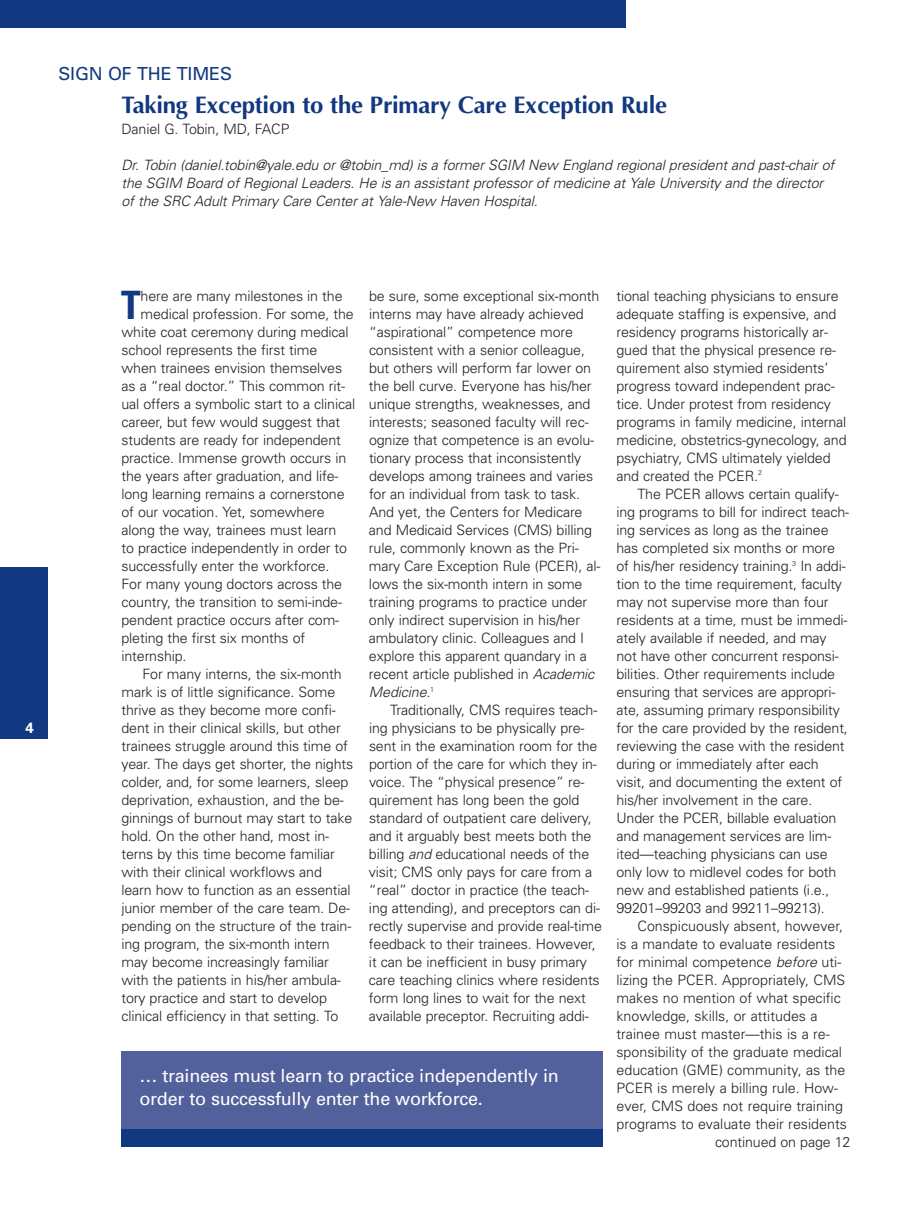
<style>
.page{position:relative;width:918px;height:1215px;background:#fff}
.page>*{position:absolute;margin:0;border:0;box-sizing:border-box;transform-origin:0 0}
.t1{font:700 condensed 39.15px "Univers";color:#113880}
.t2{font:700 24px "Optima";letter-spacing:-.01em;color:#113880}
.t3{font:18px/22.5px "Univers";letter-spacing:-.015em;color:#fff}
.t4{font:18px "Univers";letter-spacing:-.01em;color:#113880}
.t5{font:700 15px "Univers";color:#fff}
.t6{font:300 14.25px/18px "Univers";letter-spacing:-.01em;color:#231f20}
.t7{font:italic 300 14.25px/18px "Univers";letter-spacing:-.01em;color:#231f20}
.t8{font:300 7.2px "Univers";color:#231f20}
.s1{font-style:italic}
</style>
<div class="page">
<div style="left:0;top:567px;width:48px;height:171px;background:#113880"></div>
<div style="left:0;top:0;width:626px;height:27px;background:#113880"></div>
<div style="left:122px;top:1051px;width:481px;height:79px;background:#52609b"></div>
<div style="left:122px;top:1130px;width:481px;height:18px;background:#113880"></div>
<p class="t4" style="left:58px;top:67px;width:175px">SIGN OF THE TIMES</p>
<h2 class="t2" style="left:122px;top:90px;width:547px">Taking Exception to the Primary Care Exception Rule</h2>
<p class="t6" style="left:122px;top:121px;width:169px">Daniel G. Tobin, MD, FACP</p>
<p class="t7" style="left:122px;top:157px;width:714px">Dr. Tobin (daniel.tobin@yale.edu or @tobin_md) is a former SGIM New England regional president and past-chair of the SGIM Board of Regional Leaders. He is an assistant professor of medicine at Yale University and the director of the SRC Adult Primary Care Center at Yale-New Haven Hospital.</p>
<p class="t5" style="left:26px;top:722px;width:10px">4</p>
<h1 class="t1" style="left:121px;top:291px;width:21px">T</h1>
<p class="t6" style="left:141px;top:289px;width:203px">here are many milestones in the</p>
<p class="t6" style="left:141px;top:307px;width:215px">medical profession. For some, the</p>
<p class="t6" style="left:122px;top:325px;width:229px">white coat ceremony during medical</p>
<p class="t6" style="left:122px;top:343px;width:197px">school represents the first time</p>
<p class="t6" style="left:122px;top:361px;width:222px">when trainees envision themselves</p>
<p class="t6" style="left:122px;top:379px;width:225px">as a “real doctor.” This common rit-</p>
<p class="t6" style="left:122px;top:397px;width:235px">ual offers a symbolic start to a clinical</p>
<p class="t6" style="left:122px;top:415px;width:220px">career, but few would suggest that</p>
<p class="t6" style="left:122px;top:433px;width:221px">students are ready for independent</p>
<p class="t6" style="left:122px;top:451px;width:226px">practice. Immense growth occurs in</p>
<p class="t6" style="left:122px;top:469px;width:218px">the years after graduation, and life-</p>
<p class="t6" style="left:122px;top:487px;width:225px">long learning remains a cornerstone</p>
<p class="t6" style="left:122px;top:505px;width:205px">of our vocation. Yet, somewhere</p>
<p class="t6" style="left:122px;top:523px;width:217px">along the way, trainees must learn</p>
<p class="t6" style="left:122px;top:541px;width:227px">to practice independently in order to</p>
<p class="t6" style="left:121px;top:559px;width:209px">successfully enter the workforce.</p>
<p class="t6" style="left:122px;top:577px;width:222px">For many young doctors across the</p>
<p class="t6" style="left:121px;top:595px;width:222px">country, the transition to semi-inde-</p>
<p class="t6" style="left:122px;top:613px;width:219px">pendent practice occurs after com-</p>
<p class="t6" style="left:121px;top:631px;width:185px">pleting the first six months of</p>
<p class="t6" style="left:121px;top:649px;width:67px">internship.</p>
<p class="t6" style="left:142px;top:667px;width:201px">For many interns, the six-month</p>
<p class="t6" style="left:121px;top:685px;width:215px">mark is of little significance. Some</p>
<p class="t6" style="left:121px;top:703px;width:216px">thrive as they become more confi-</p>
<p class="t6" style="left:122px;top:721px;width:221px">dent in their clinical skills, but other</p>
<p class="t6" style="left:122px;top:739px;width:228px">trainees struggle around this time of</p>
<p class="t6" style="left:122px;top:757px;width:233px">year. The days get shorter, the nights</p>
<p class="t6" style="left:122px;top:775px;width:228px">colder, and, for some learners, sleep</p>
<p class="t6" style="left:122px;top:793px;width:224px">deprivation, exhaustion, and the be-</p>
<p class="t6" style="left:122px;top:811px;width:232px">ginnings of burnout may start to take</p>
<p class="t6" style="left:122px;top:829px;width:209px">hold. On the other hand, most in-</p>
<p class="t6" style="left:121px;top:847px;width:215px">terns by this time become familiar</p>
<p class="t6" style="left:121px;top:865px;width:202px">with their clinical workflows and</p>
<p class="t6" style="left:121px;top:883px;width:231px">learn how to function as an essential</p>
<p class="t6" style="left:121px;top:901px;width:230px">junior member of the care team. De-</p>
<p class="t6" style="left:121px;top:919px;width:231px">pending on the structure of the train-</p>
<p class="t6" style="left:121px;top:937px;width:210px">ing program, the six-month intern</p>
<p class="t6" style="left:121px;top:955px;width:209px">may become increasingly familiar</p>
<p class="t6" style="left:121px;top:973px;width:221px">with the patients in his/her ambula-</p>
<p class="t6" style="left:121px;top:991px;width:207px">tory practice and start to develop</p>
<p class="t6" style="left:121px;top:1009px;width:218px">clinical efficiency in that setting. To</p>
<p class="t6" style="left:369px;top:289px;width:233px">be sure, some exceptional six-month interns may have already achieved “aspirational” competence more consistent with a senior colleague, but others will perform far lower on the bell curve. Everyone has his/her unique strengths, weaknesses, and interests; seasoned faculty will rec&shy;ognize that competence is an evolu&shy;tionary process that inconsistently develops among trainees and varies for an individual from task to task.<br>And yet, the Centers for Medicare and Medicaid Services (CMS) billing rule, commonly known as the Pri&shy;mary Care Exception Rule (PCER), al&shy;lows the six-month intern in some training programs to practice under only indirect supervision in his/her ambulatory clinic. Colleagues and I explore this apparent quandary in a recent article published in <span class="s1">Academic Medicine.</span><sup>1</sup></p>
<p class="t6" style="left:369px;top:703px;width:235px;text-indent:21px">Traditionally, CMS requires teach&shy;ing physicians to be physically pre&shy;sent in the examination room for the portion of the care for which they in&shy;voice. The “physical presence” re&shy;quirement has long been the gold standard of outpatient care delivery, and it arguably best meets both the billing <span class="s1">and</span> educational needs of the visit; CMS only pays for care from a “real” doctor in practice (the teach&shy;ing attending), and preceptors can di&shy;rectly supervise and provide real-time feedback to their trainees. However, it can be inefficient in busy primary care teaching clinics where residents form long lines to wait for the next available preceptor. Recruiting addi-</p>
<p class="t3" style="left:140px;top:1066px;width:421px">… trainees must learn to practice independently in order to successfully enter the workforce.</p>
<p class="t6" style="left:616px;top:289px;width:232px">tional teaching physicians to ensure adequate staffing is expensive, and residency programs historically ar&shy;gued that the physical presence re&shy;quirement also stymied residents’ progress toward independent prac&shy;tice. Under protest from residency programs in family medicine, internal medicine, obstetrics-gynecology, and psychiatry, CMS ultimately yielded and created the PCER.</p>
<p class="t8" style="left:758px;top:470px;width:5px">2</p>
<p class="t6" style="left:616px;top:487px;width:234px;text-indent:21px">The PCER allows certain qualify&shy;ing programs to bill for indirect teach&shy;ing services as long as the trainee has completed six months or more of his/her residency training.<sup>3</sup> In addi&shy;tion to the time requirement, faculty may not supervise more than four residents at a time, must be immedi&shy;ately available if needed, and may not have other concurrent responsi&shy;bilities. Other requirements include ensuring that services are appropri&shy;ate, assuming primary responsibility for the care provided by the resident, reviewing the case with the resident during or immediately after each visit, and documenting the extent of his/her involvement in the care.<br>Under the PCER, billable evaluation and management services are lim&shy;ited—teaching physicians can use only low to midlevel codes for both new and established patients (i.e., 99201–99203 and 99211–99213).</p>
<p class="t6" style="left:616px;top:919px;width:232px;text-indent:21px">Conspicuously absent, however, is a mandate to evaluate residents for minimal competence <span class="s1">before</span> uti&shy;lizing the PCER. Appropriately, CMS makes no mention of what specific knowledge, skills, or attitudes a trainee must master—this is a re&shy;sponsibility of the graduate medical education (GME) community, as the PCER is merely a billing rule. How&shy;ever, CMS does not require training programs to evaluate their residents</p>
<p class="t6" style="left:715px;top:1135px;width:137px">continued on page 12</p>
</div>
